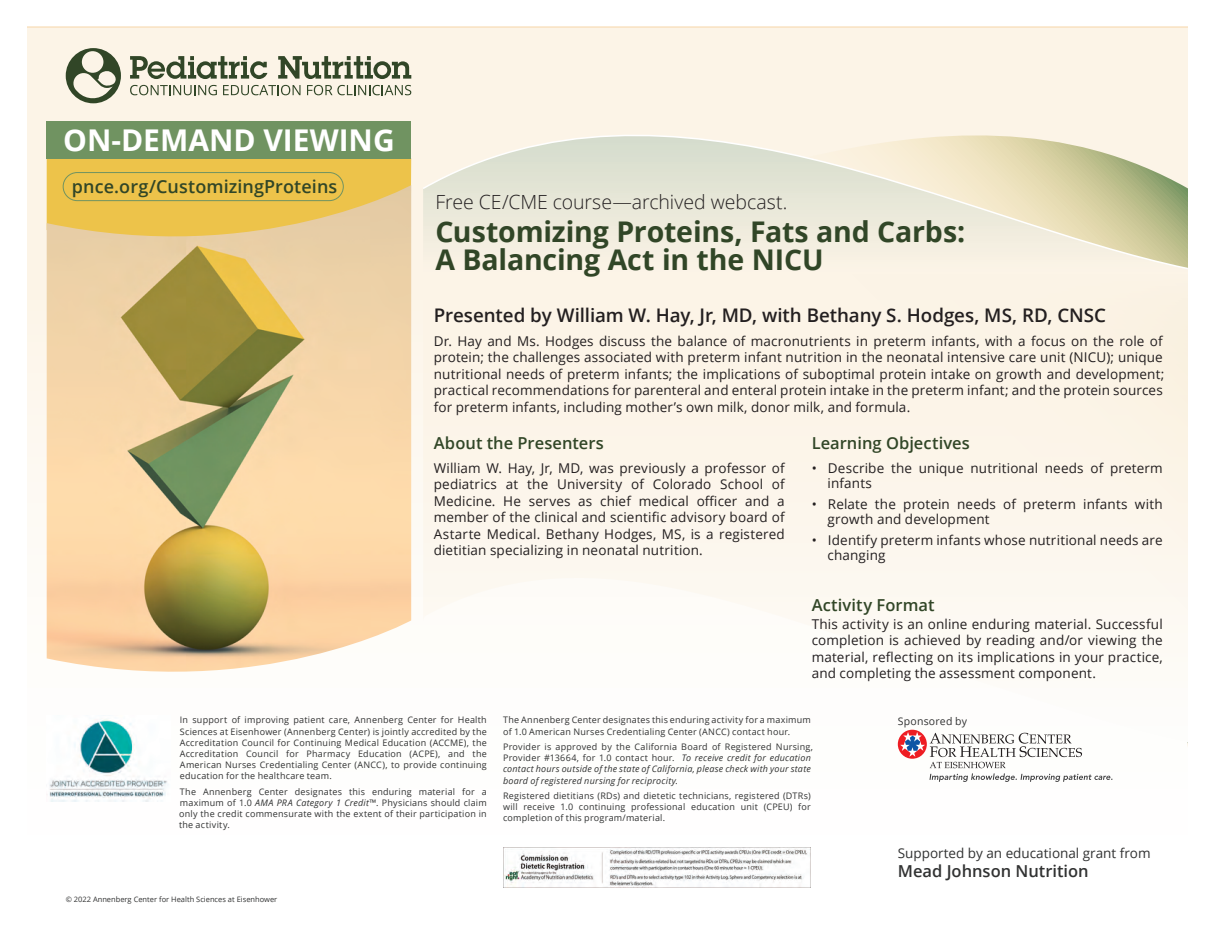
<style>
.page{position:relative;width:1215px;height:945px;background:#fff}
.page>*{position:absolute;margin:0;border:0;box-sizing:border-box;transform-origin:0 0}
.t1{font:700 30px "Open Sans";color:#fff}
.t2{font:700 28.5px/28.5px "Open Sans";letter-spacing:-.005em;color:#314627}
.t3{font:300 19.5px "Open Sans";letter-spacing:-.005em;color:#231f20}
.t4{font:600 18.75px "Open Sans";letter-spacing:-.005em;color:#231f20}
.t5{font:600 18px "Open Sans";letter-spacing:.005em;color:#314627}
.t6{font:600 16.5px "Open Sans";letter-spacing:.005em;color:#314627}
.t7{font:600 16.5px "Open Sans";color:#313232}
.t8{font:13.5px/16.5px "Open Sans";letter-spacing:.01em;color:#231f20}
.t9{font:13.5px "Open Sans";color:#313232}
.t10{font:10.5px "Open Sans";letter-spacing:.02em;color:#313232}
.t11{font:9px/11.1px "Open Sans";letter-spacing:.025em;color:#313232;text-align:justify}
.t12{font:italic 9px/11.1px "Open Sans";letter-spacing:.025em;color:#313232}
.t13{font:7.5px "Open Sans";color:#313232}
.s1{font-style:italic}
.s2{font-style:normal}
</style>
<div class="page">
<div style="left:27px;top:27px;width:1161px;height:891px;background:linear-gradient(to bottom,#fbf1e1,#fff)"></div>
<svg style="left:423px;top:270px;width:765px;height:472px"></svg>
<div style="left:47px;top:158px;width:364px;height:27px;background:#edc34a"></div>
<hr style="left:27px;top:27px;width:1161px;height:1px;background:#f7d6a9">
<svg style="left:66px;top:48px;width:55px;height:55px;background:#a7ab96"></svg>
<svg style="left:130px;top:56px;width:137px;height:23px;background:#a1a590"></svg>
<svg style="left:278px;top:56px;width:133px;height:23px;background:#9fa48f"></svg>
<svg style="left:130px;top:85px;width:87px;height:10px"></svg>
<svg style="left:223px;top:85px;width:78px;height:10px"></svg>
<svg style="left:307px;top:85px;width:104px;height:10px"></svg>
<div style="left:47px;top:121px;width:364px;height:37px;background:#709361"></div>
<svg style="left:421px;top:50px;width:767px;height:220px;background:#f0ebd9"></svg>
<div style="left:898px;top:730px;width:29px;height:29px;background:#ee1d23;border-radius:50%"></div>
<svg style="left:900px;top:732px;width:213px;height:50px"></svg>
<img style="left:47px;top:185px;width:364px;height:509px">
<div style="left:63px;top:172px;width:281px;height:29px;border:1px solid #709361;border-radius:14px"></div>
<img style="left:47px;top:716px;width:124px;height:85px">
<img style="left:503px;top:847px;width:308px;height:41px">
<h1 class="t1" style="left:63px;top:118px;width:333px">ON-DEMAND VIEWING</h1>
<h3 class="t5" style="left:72px;top:174px;width:267px">pnce.org/CustomizingProteins</h3>
<h3 class="t3" style="left:435px;top:188px;width:354px">Free CE/CME course—archived webcast.</h3>
<h2 class="t2" style="left:435px;top:216px;width:531px">Customizing Proteins, Fats and Carbs:<br>A Balancing Act in the NICU</h2>
<h3 class="t4" style="left:434px;top:302px;width:674px">Presented by William W. Hay, Jr, MD, with Bethany S. Hodges, MS, RD, CNSC</h3>
<p class="t8" style="left:434px;top:332px;width:732px">Dr. Hay and Ms. Hodges discuss the balance of macronutrients in preterm infants, with a focus on the role of protein; the challenges associated with preterm infant nutrition in the neonatal intensive care unit (NICU); unique nutritional needs of preterm infants; the implications of suboptimal protein intake on growth and development; practical recommendations for parenteral and enteral protein intake in the preterm infant; and the protein sources for preterm infants, including mother’s own milk, donor milk, and formula.</p>
<p class="t6" style="left:434px;top:432px;width:172px">About the Presenters</p>
<p class="t8" style="left:434px;top:459px;width:353px;text-align:justify">William W. Hay, Jr, MD, was previously a professor of pediatrics at the University of Colorado School of Medicine. He serves as chief medical officer and a member of the clinical and scientific advisory board of Astarte Medical. Bethany Hodges, MS, is a registered dietitian specializing in neonatal nutrition.</p>
<p class="t6" style="left:812px;top:432px;width:160px">Learning Objectives</p>
<p class="t8" style="left:828px;top:460px;width:337px;line-height:15px;text-indent:-16px">• Describe the unique nutritional needs of preterm infants</p>
<p class="t8" style="left:828px;top:496px;width:337px;line-height:15px;text-indent:-16px">• Relate the protein needs of preterm infants with growth and development</p>
<p class="t8" style="left:828px;top:532px;width:337px;line-height:15px;text-indent:-16px">• Identify preterm infants whose nutritional needs are changing</p>
<p class="t6" style="left:812px;top:593px;width:124px">Activity Format</p>
<p class="t8" style="left:812px;top:615px;width:353px;text-align:justify">This activity is an online enduring material. Successful completion is achieved by reading and/or viewing the material, reflecting on its implications in your practice, and completing the assessment component.</p>
<p class="t11" style="left:180px;top:714px;width:308px">In support of improving patient care, Annenberg Center for Health Sciences at Eisenhower (Annenberg Center) is jointly accredited by the Accreditation Council for Continuing Medical Education (ACCME), the Accreditation Council for Pharmacy Education (ACPE), and the American Nurses Credentialing Center (ANCC), to provide continuing education for the healthcare team.</p>
<p class="t11" style="left:179px;top:786px;width:309px">The Annenberg Center designates this enduring material for a maximum of 1.0 <span class="s1">AMA PRA Category 1 Credit</span>™. Physicians should claim only the credit commensurate with the extent of their participation in the activity.</p>
<p class="t11" style="left:503px;top:714px;width:309px">The Annenberg Center designates this enduring activity for a maximum of 1.0 American Nurses Credentialing Center (ANCC) contact hour.</p>
<p class="t12" style="left:503px;top:741px;width:311px"><span class="s2">Provider is approved by the California Board of Registered Nursing, Provider #13664, for 1.0 contact hour.</span> To receive credit for education contact hours outside of the state of California, please check with your state board of registered nursing for reciprocity.</p>
<p class="t11" style="left:503px;top:790px;width:309px">Registered dietitians (RDs) and dietetic technicians, registered (DTRs) will receive 1.0 continuing professional education unit (CPEU) for completion of this program/material.</p>
<p class="t13" style="left:66px;top:894px;width:213px">© 2022 Annenberg Center for Health Sciences at Eisenhower</p>
<p class="t10" style="left:898px;top:714px;width:71px">Sponsored by</p>
<p class="t9" style="left:898px;top:844px;width:254px">Supported by an educational grant from</p>
<p class="t7" style="left:898px;top:860px;width:192px">Mead Johnson Nutrition</p>
</div>
